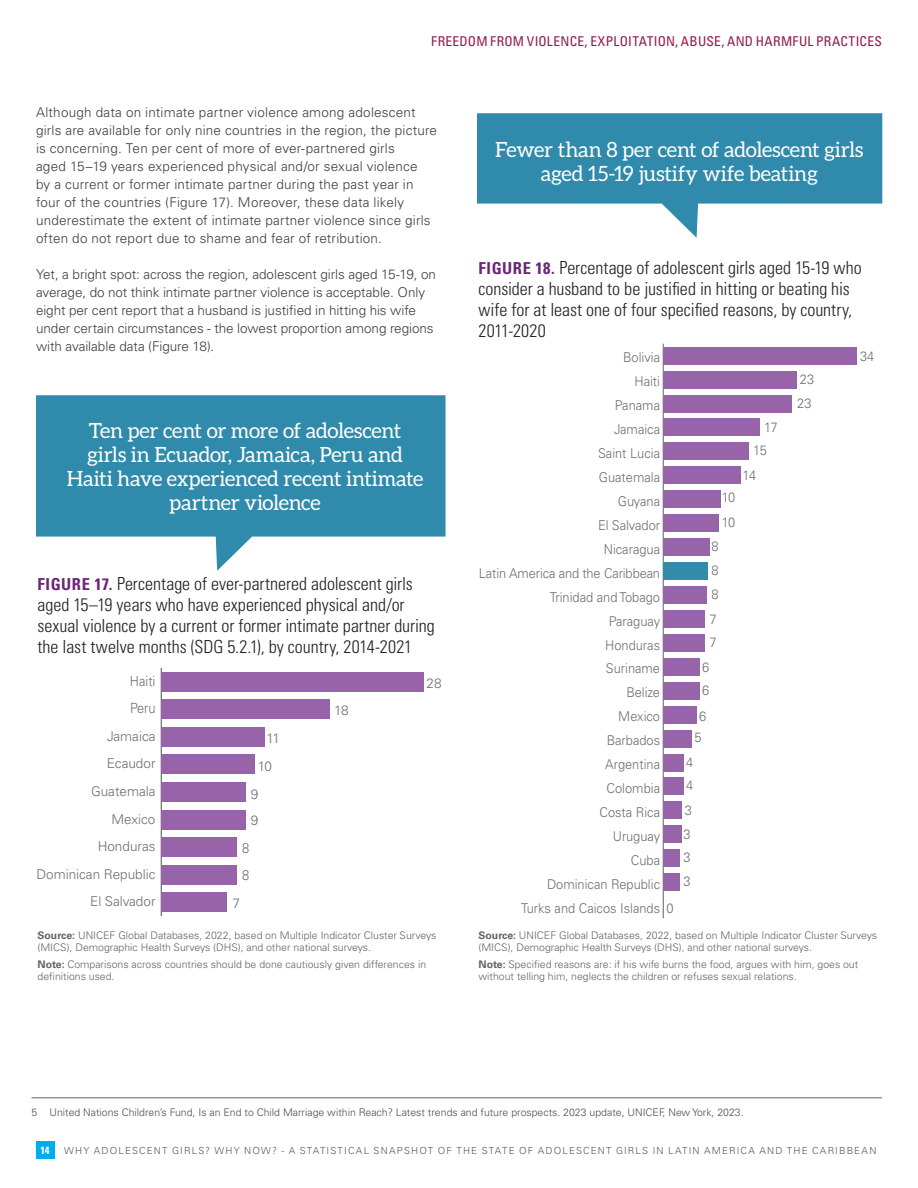
<style>
.page{position:relative;width:918px;height:1188px;background:#fff}
.page>*{position:absolute;margin:0;border:0;box-sizing:border-box;transform-origin:0 0}
.Callout_NEW{font:21px/24px "Aleo";letter-spacing:-.015em;color:#fff;text-align:center}
.Figure_Head{font:300 condensed 18px/21px "Univers LT Std";color:#231f20}
.t1{font:300 14.1px/27.6px "Univers LT Pro 45";color:#6c6d70;scale:.91 1}
.Text{font:300 13.5px/18px "Univers LT Pro 45";letter-spacing:.01em;color:#3e3e3f}
.t2{font:300 13.5px/24.3px "Univers LT Pro 45";color:#6c6d70;scale:.95 1}
.t3{font:300 13.5px "Univers LT Pro 45";color:#6c6d70}
.Text_Slug{font:condensed 13.5px "Univers LT Std";letter-spacing:.02em;color:#961a4a}
.Text_Note{font:300 10.5px/12px "Univers LT Pro 45";color:#636366}
.Footnote_With_Rule{font:300 10.5px "Univers LT Pro 45";color:#4b4c4d}
.t4{font:700 condensed 10.5px "Univers LT Std";color:#fff}
.t5{font:300 9.75px "Univers LT Pro 45";letter-spacing:.12em;color:#57585a}
.s1{font-weight:700;font-size:16.5px;color:#692875}
.s2{font-family:"Univers LT Pro 65";font-weight:700}
</style>
<div class="page">
<div style="left:36px;top:1141px;width:18px;height:18px;background:#00aeef"></div>
<hr style="left:663px;top:344px;width:1px;height:574px;background:#6c6d70">
<div style="left:663px;top:347px;width:194px;height:17px;background:#9764aa"></div>
<div style="left:663px;top:371px;width:134px;height:17px;background:#9764aa"></div>
<div style="left:663px;top:395px;width:129px;height:17px;background:#9764aa"></div>
<div style="left:663px;top:419px;width:97px;height:17px;background:#9764aa"></div>
<div style="left:663px;top:443px;width:86px;height:17px;background:#9764aa"></div>
<div style="left:663px;top:467px;width:78px;height:17px;background:#9764aa"></div>
<div style="left:663px;top:491px;width:58px;height:17px;background:#9764aa"></div>
<div style="left:663px;top:515px;width:56px;height:17px;background:#9764aa"></div>
<div style="left:663px;top:539px;width:47px;height:17px;background:#9764aa"></div>
<div style="left:663px;top:562px;width:45px;height:18px;background:#338aaa"></div>
<div style="left:663px;top:586px;width:44px;height:18px;background:#9764aa"></div>
<div style="left:663px;top:610px;width:42px;height:18px;background:#9764aa"></div>
<div style="left:663px;top:634px;width:41px;height:17px;background:#9764aa"></div>
<div style="left:663px;top:658px;width:37px;height:17px;background:#9764aa"></div>
<div style="left:663px;top:682px;width:36px;height:17px;background:#9764aa"></div>
<div style="left:663px;top:706px;width:33px;height:17px;background:#9764aa"></div>
<div style="left:663px;top:730px;width:28px;height:17px;background:#9764aa"></div>
<div style="left:663px;top:754px;width:20px;height:17px;background:#9764aa"></div>
<div style="left:663px;top:778px;width:20px;height:17px;background:#9764aa"></div>
<div style="left:663px;top:802px;width:19px;height:17px;background:#9764aa"></div>
<div style="left:663px;top:826px;width:19px;height:17px;background:#9764aa"></div>
<div style="left:663px;top:850px;width:17px;height:17px;background:#9764aa"></div>
<div style="left:663px;top:874px;width:16px;height:17px;background:#9764aa"></div>
<hr style="left:161px;top:668px;width:1px;height:248px;background:#57585a">
<div style="left:161px;top:672px;width:263px;height:20px;background:#9764aa"></div>
<div style="left:161px;top:699px;width:169px;height:20px;background:#9764aa"></div>
<div style="left:161px;top:727px;width:103px;height:20px;background:#9764aa"></div>
<div style="left:161px;top:754px;width:94px;height:20px;background:#9764aa"></div>
<div style="left:161px;top:782px;width:85px;height:20px;background:#9764aa"></div>
<div style="left:161px;top:810px;width:85px;height:19px;background:#9764aa"></div>
<div style="left:161px;top:837px;width:75px;height:20px;background:#9764aa"></div>
<div style="left:161px;top:865px;width:75px;height:20px;background:#9764aa"></div>
<div style="left:161px;top:892px;width:66px;height:20px;background:#9764aa"></div>
<hr style="left:32px;top:1098px;width:850px;height:1px;background:#636366">
<svg style="left:36px;top:395px;width:410px;height:176px;fill:#308aab"></svg>
<svg style="left:477px;top:113px;width:405px;height:125px;fill:#308aab"></svg>
<p class="Text_Slug" style="left:431px;top:32px;width:452px">FREEDOM FROM VIOLENCE, EXPLOITATION, ABUSE, AND HARMFUL PRACTICES</p>
<p class="Text" style="left:36px;top:103px;width:403px">Although data on intimate partner violence among adolescent girls are available for only nine countries in the region, the picture is concerning. Ten per cent of more of ever-partnered girls<br>aged 15–19 years experienced physical and/or sexual violence<br>by a current or former intimate partner during the past year in four of the countries (Figure 17). Moreover, these data likely underestimate the extent of intimate partner violence since girls often do not report due to shame and fear of retribution.</p>
<p class="Text" style="left:36px;top:265px;width:402px">Yet, a bright spot: across the region, adolescent girls aged 15-19, on average, do not think intimate partner violence is acceptable. Only eight per cent report that a husband is justified in hitting his wife under certain circumstances - the lowest proportion among regions with available data (Figure 18).</p>
<p class="Callout_NEW" style="left:67px;top:418px;width:358px">Ten per cent or more of adolescent girls in Ecuador, Jamaica, Peru and<br>Haiti have experienced recent intimate partner violence</p>
<p class="Figure_Head" style="left:38px;top:573px;width:399px"><span class="s1">FIGURE 17.</span> Percentage of ever-partnered adolescent girls aged 15–19 years who have experienced physical and/or sexual violence by a current or former intimate partner during the last twelve months (SDG 5.2.1), by country, 2014-2021</p>
<p class="t1" style="left:130px;top:667px;width:30px">Haiti</p>
<p class="t3" style="left:427px;top:675px;width:17px">28</p>
<p class="t3" style="left:334px;top:702px;width:16px">18</p>
<p class="t3" style="left:267px;top:730px;width:15px">11</p>
<p class="t3" style="left:258px;top:758px;width:15px">10</p>
<p class="t3" style="left:251px;top:786px;width:9px">9</p>
<p class="t3" style="left:251px;top:812px;width:9px">9</p>
<p class="t1" style="left:242px;top:834px;width:9px">8<br>8</p>
<p class="t3" style="left:233px;top:895px;width:9px">7</p>
<p class="t1" style="left:130px;top:694px;width:29px">Peru</p>
<p class="t3" style="left:107px;top:728px;width:50px">Jamaica</p>
<p class="t3" style="left:107px;top:755px;width:50px">Ecaudor</p>
<p class="t3" style="left:91px;top:783px;width:66px">Guatemala</p>
<p class="t3" style="left:112px;top:811px;width:45px">Mexico</p>
<p class="t3" style="left:98px;top:838px;width:59px">Honduras</p>
<p class="t3" style="left:36px;top:866px;width:121px">Dominican Republic</p>
<p class="t3" style="left:90px;top:893px;width:67px">El Salvador</p>
<p class="Text_Note" style="left:38px;top:929px;width:400px"><span class="s2">Source:</span> UNICEF Global Databases, 2022, based on Multiple Indicator Cluster Surveys (MICS), Demographic Health Surveys (DHS), and other national surveys.</p>
<p class="Text_Note" style="left:38px;top:958px;width:390px"><span class="s2">Note:</span> Comparisons across countries should be done cautiously given differences in definitions used.</p>
<p class="Callout_NEW" style="left:495px;top:137px;width:370px">Fewer than 8 per cent of adolescent girls aged 15-19 justify wife beating</p>
<p class="Figure_Head" style="left:478px;top:257px;width:385px"><span class="s1">FIGURE 18.</span> Percentage of adolescent girls aged 15-19 who consider a husband to be justified in hitting or beating his wife for at least one of four specified reasons, by country, 2011-2020</p>
<p class="t2" style="left:623px;top:345px;width:40px">Bolivia</p>
<p class="t2" style="left:634px;top:369px;width:28px">Haiti</p>
<p class="t2" style="left:615px;top:393px;width:49px">Panama</p>
<p class="t2" style="left:614px;top:417px;width:50px">Jamaica</p>
<p class="t2" style="left:598px;top:441px;width:67px">Saint Lucia</p>
<p class="t2" style="left:599px;top:465px;width:66px">Guatemala</p>
<p class="t2" style="left:618px;top:489px;width:46px">Guyana</p>
<p class="t2" style="left:598px;top:513px;width:67px">El Salvador</p>
<p class="t2" style="left:604px;top:537px;width:61px">Nicaragua</p>
<p class="t2" style="left:479px;top:561px;width:192px">Latin America and the Caribbean</p>
<p class="t2" style="left:550px;top:585px;width:118px">Trinidad and Tobago</p>
<p class="t2" style="left:609px;top:609px;width:56px">Paraguay</p>
<p class="t2" style="left:605px;top:633px;width:59px">Honduras</p>
<p class="t2" style="left:606px;top:657px;width:59px">Suriname</p>
<p class="t2" style="left:626px;top:680px;width:37px">Belize</p>
<p class="t2" style="left:618px;top:704px;width:45px">Mexico</p>
<p class="t2" style="left:607px;top:728px;width:57px">Barbados</p>
<p class="t2" style="left:605px;top:752px;width:59px">Argentina</p>
<p class="t2" style="left:607px;top:776px;width:58px">Colombia</p>
<p class="t2" style="left:600px;top:800px;width:65px">Costa Rica</p>
<p class="t2" style="left:613px;top:824px;width:51px">Uruguay</p>
<p class="t2" style="left:631px;top:848px;width:32px">Cuba</p>
<p class="t2" style="left:547px;top:872px;width:121px">Dominican Republic</p>
<p class="t2" style="left:521px;top:896px;width:148px">Turks and Caicos Islands</p>
<p class="t2" style="left:666px;top:896px;width:9px">0</p>
<p class="t2" style="left:722px;top:486px;width:15px">10<br>10</p>
<p class="t2" style="left:709px;top:534px;width:11px;text-align:justify">8<br>8<br>8<br>7</p>
<p class="t2" style="left:709px;top:630px;width:9px">7</p>
<p class="t2" style="left:702px;top:655px;width:9px;line-height:23.1px">6<br>6</p>
<p class="t2" style="left:694px;top:705px;width:14px;line-height:21.6px;text-align:center">6<br>5</p>
<p class="t2" style="left:686px;top:751px;width:9px;line-height:23.1px">4<br>4</p>
<p class="t2" style="left:684px;top:798px;width:10px;line-height:23.9px;text-align:justify">3<br>3<br>3<br>3</p>
<p class="t2" style="left:764px;top:415px;width:16px">17</p>
<p class="t2" style="left:743px;top:439px;width:27px;text-indent:11px">15<br>14</p>
<p class="t2" style="left:797px;top:368px;width:19px;line-height:23.5px">23<br>23</p>
<p class="t2" style="left:860px;top:344px;width:17px">34</p>
<p class="Text_Note" style="left:478px;top:929px;width:400px"><span class="s2">Source:</span> UNICEF Global Databases, 2022, based on Multiple Indicator Cluster Surveys (MICS), Demographic Health Surveys (DHS), and other national surveys.</p>
<p class="Text_Note" style="left:478px;top:958px;width:381px"><span class="s2">Note:</span> Specified reasons are: if his wife burns the food, argues with him, goes out without telling him, neglects the children or refuses sexual relations.</p>
<p class="Footnote_With_Rule" style="left:32px;top:1106px;width:714px">5 United Nations Children’s Fund, Is an End to Child Marriage within Reach? Latest trends and future prospects. 2023 update, UNICEF, New York, 2023.</p>
<p class="t4" style="left:40px;top:1144px;width:11px">14</p>
<p class="t5" style="left:64px;top:1144px;width:814px">WHY ADOLESCENT GIRLS? WHY NOW? - A STATISTICAL SNAPSHOT OF THE STATE OF ADOLESCENT GIRLS IN LATIN AMERICA AND THE CARIBBEAN</p>
</div>
